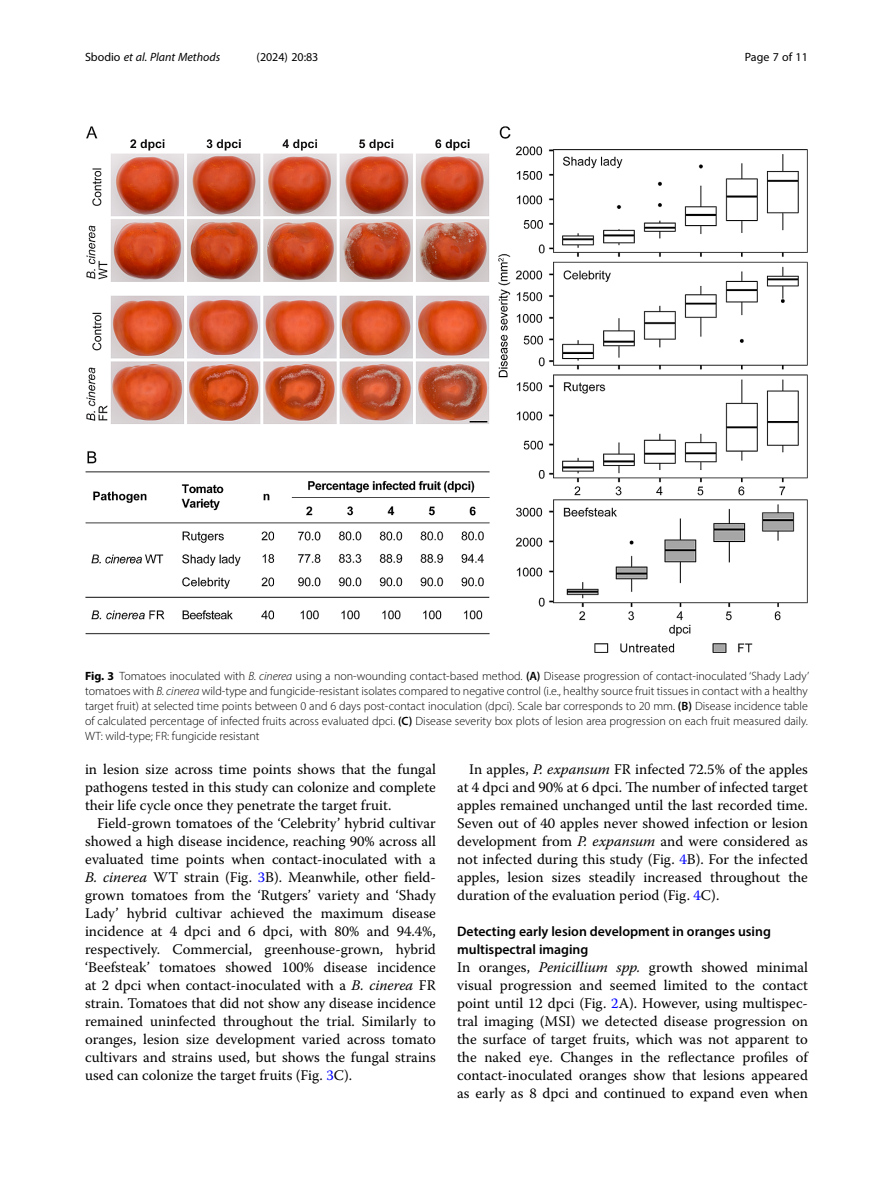
<style>
.page{position:relative;width:893px;height:1191px;background:#fff}
.page>*{position:absolute;margin:0;border:0;box-sizing:border-box;transform-origin:0 0}
.Body_Text_Indent{font:14.7px/18px "Warnock Pro";color:#000;text-align:justify}
.Body_Text{font:14.7px/18px "Warnock Pro";color:#000;text-align:justify}
.Head_2{font:600 13.8px/18px "Myriad Pro";color:#000}
.Figure_Caption{font:300 12px/15px "Myriad Pro";color:#000;text-align:justify}
.t1{font:italic 12px "Myriad Pro";color:#000}
.t2{font:12px "Myriad Pro";color:#000}
.s1{font-style:normal}
.s2{font-weight:700}
.s3{font-style:italic}
.s4{font-weight:600}
.s5{color:#00f}
</style>
<div class="page">
<img style="left:85px;top:126px;width:723px;height:527px">
<p class="t1" style="left:85px;top:50px;width:137px"><span class="s1">Sbodio</span> et al. Plant Methods</p>
<p class="t2" style="left:257px;top:50px;width:63px">(2024) 20:83</p>
<p class="t2" style="left:745px;top:50px;width:65px">Page 7 of 11</p>
<p class="Figure_Caption" style="left:85px;top:668px;width:726px"><span class="s2">Fig. 3</span> Tomatoes inoculated with <span class="s3">B. cinerea</span> using a non-wounding contact-based method. <span class="s4">(A)</span> Disease progression of contact-inoculated ‘Shady Lady’ tomatoes with <span class="s3">B. cinerea</span> wild-type and fungicide-resistant isolates compared to negative control (i.e., healthy source fruit tissues in contact with a healthy target fruit) at selected time points between 0 and 6 days post-contact inoculation (dpci). Scale bar corresponds to 20 mm. <span class="s4">(B)</span> Disease incidence table of calculated percentage of infected fruits across evaluated dpci. <span class="s4">(C)</span> Disease severity box plots of lesion area progression on each fruit measured daily.<br>WT: wild-type; FR: fungicide resistant</p>
<p class="Body_Text_Indent" style="left:85px;top:760px;width:352px">in lesion size across time points shows that the fungal pathogens tested in this study can colonize and complete their life cycle once they penetrate the target fruit.</p>
<p class="Body_Text_Indent" style="left:85px;top:814px;width:352px;text-indent:12px">Field-grown tomatoes of the ‘Celebrity’ hybrid cultivar showed a high disease incidence, reaching 90% across all evaluated time points when contact-inoculated with a <span class="s3">B. cinerea</span> WT strain (Fig. <span class="s5">3</span>B). Meanwhile, other field&shy;grown tomatoes from the ‘Rutgers’ variety and ‘Shady Lady’ hybrid cultivar achieved the maximum disease incidence at 4 dpci and 6 dpci, with 80% and 94.4%, respectively. Commercial, greenhouse-grown, hybrid ‘Beefsteak’ tomatoes showed 100% disease incidence at 2 dpci when contact-inoculated with a <span class="s3">B. cinerea</span> FR strain. Tomatoes that did not show any disease incidence remained uninfected throughout the trial. Similarly to oranges, lesion size development varied across tomato cultivars and strains used, but shows the fungal strains used can colonize the target fruits (Fig. <span class="s5">3</span>C).</p>
<p class="Body_Text_Indent" style="left:457px;top:760px;width:352px;text-indent:12px">In apples, <span class="s3">P. expansum</span> FR infected 72.5% of the apples at 4 dpci and 90% at 6 dpci. The number of infected target apples remained unchanged until the last recorded time.<br>Seven out of 40 apples never showed infection or lesion development from <span class="s3">P. expansum</span> and were considered as not infected during this study (Fig. <span class="s5">4</span>B). For the infected apples, lesion sizes steadily increased throughout the duration of the evaluation period (Fig. <span class="s5">4</span>C).</p>
<p class="Head_2" style="left:457px;top:922px;width:315px">Detecting early lesion development in oranges using multispectral imaging</p>
<p class="Body_Text" style="left:457px;top:958px;width:352px">In oranges, <span class="s3">Penicillium spp.</span> growth showed minimal visual progression and seemed limited to the contact point until 12 dpci (Fig. <span class="s5">2</span>A). However, using multispec&shy;tral imaging (MSI) we detected disease progression on the surface of target fruits, which was not apparent to the naked eye. Changes in the reflectance profiles of contact-inoculated oranges show that lesions appeared as early as 8 dpci and continued to expand even when</p>
</div>
